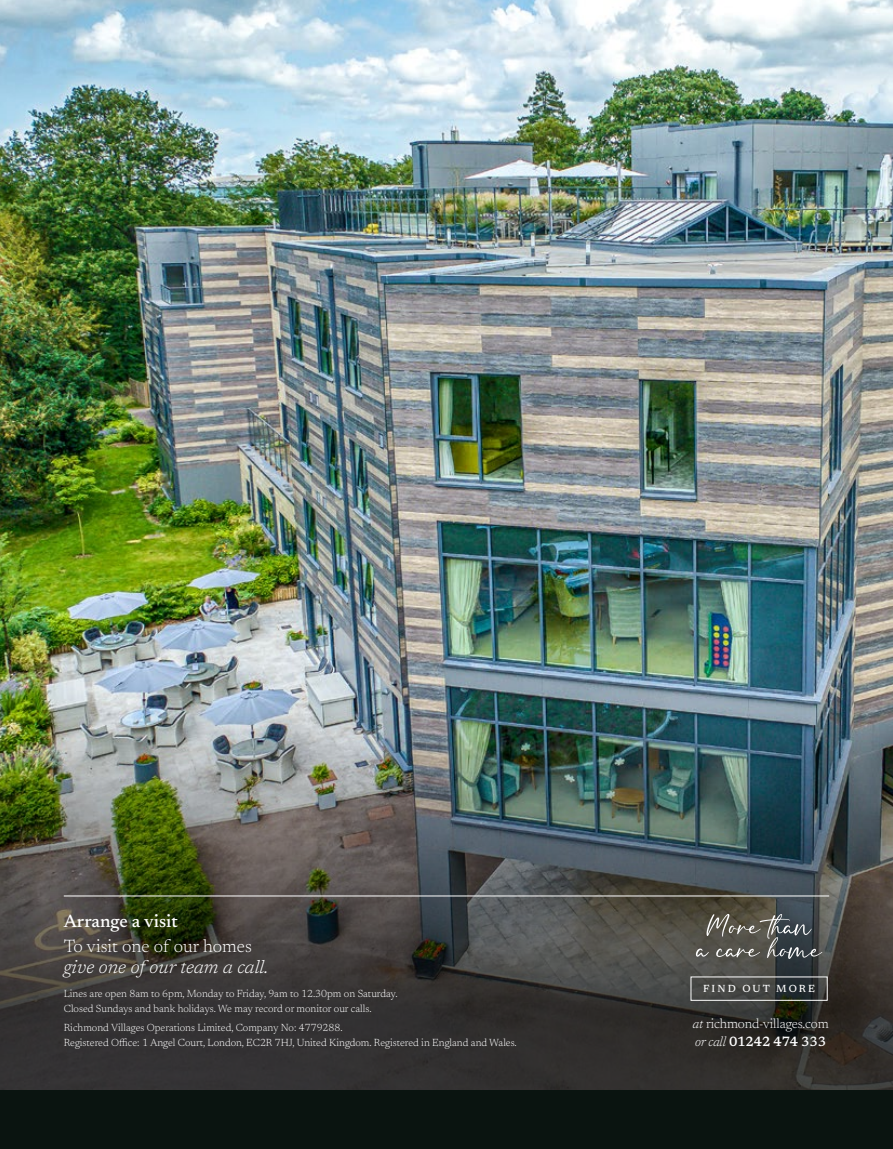
<style>
.page{position:relative;width:893px;height:1149px;background:#fff}
.page>*{position:absolute;margin:0;border:0;box-sizing:border-box;transform-origin:0 0}
.t1{font:italic 300 18px "Newsreader 12 pt";color:#fff}
.t2{font:300 18px "Newsreader 16 pt";color:#fff}
.t3{font:500 18px "Newsreader 16 pt";color:#fff}
.t4{font:300 13.5px "Newsreader 16 pt";letter-spacing:-.01em;color:#fff}
.t5{font:500 13.5px "Newsreader 12 pt";letter-spacing:-.01em;color:#fff}
.t6{font:300 10.5px/15px "Newsreader 16 pt";color:#fff}
.t7{font:500 10.5px "Newsreader 16 pt";letter-spacing:.2em;color:#fff}
.s1{font-style:italic}
.s2{font-family:"Newsreader 16 pt";font-weight:300;font-style:italic}
</style>
<div class="page">
<img style="left:0;top:0;width:893px;height:621px">
<img style="left:0;top:621px;width:893px;height:469px">
<div style="left:0;top:1090px;width:893px;height:58px;background:#0a1410"></div>
<svg style="left:696px;top:913px;width:126px;height:45px;background:#5f605c"></svg>
<hr style="left:64px;top:895px;width:765px;height:1px;background:#fff">
<h1 class="t3" style="left:64px;top:908px;width:116px">Arrange a visit</h1>
<h1 class="t2" style="left:64px;top:933px;width:190px">To visit one of our homes</h1>
<h1 class="t1" style="left:64px;top:954px;width:206px">give one of our team a call.</h1>
<p class="t6" style="left:64px;top:985px;width:335px">Lines are open 8am to 6pm, Monday to Friday, 9am to 12.30pm on Saturday.<br>Closed Sundays and bank holidays. We may record or monitor our calls.</p>
<p class="t6" style="left:64px;top:1019px;width:454px">Richmond Villages Operations Limited, Company No: 4779288.<br>Registered Office: 1 Angel Court, London, EC2R 7HJ, United Kingdom. Registered in England and Wales.</p>
<p class="t7" style="left:703px;top:981px;width:113px">FIND OUT MORE</p>
<p class="t4" style="left:693px;top:1013px;width:137px"><span class="s1">at</span> richmond-villages.com</p>
<p class="t5" style="left:695px;top:1031px;width:133px"><span class="s2">or call</span> 01242 474 333</p>
</div>
